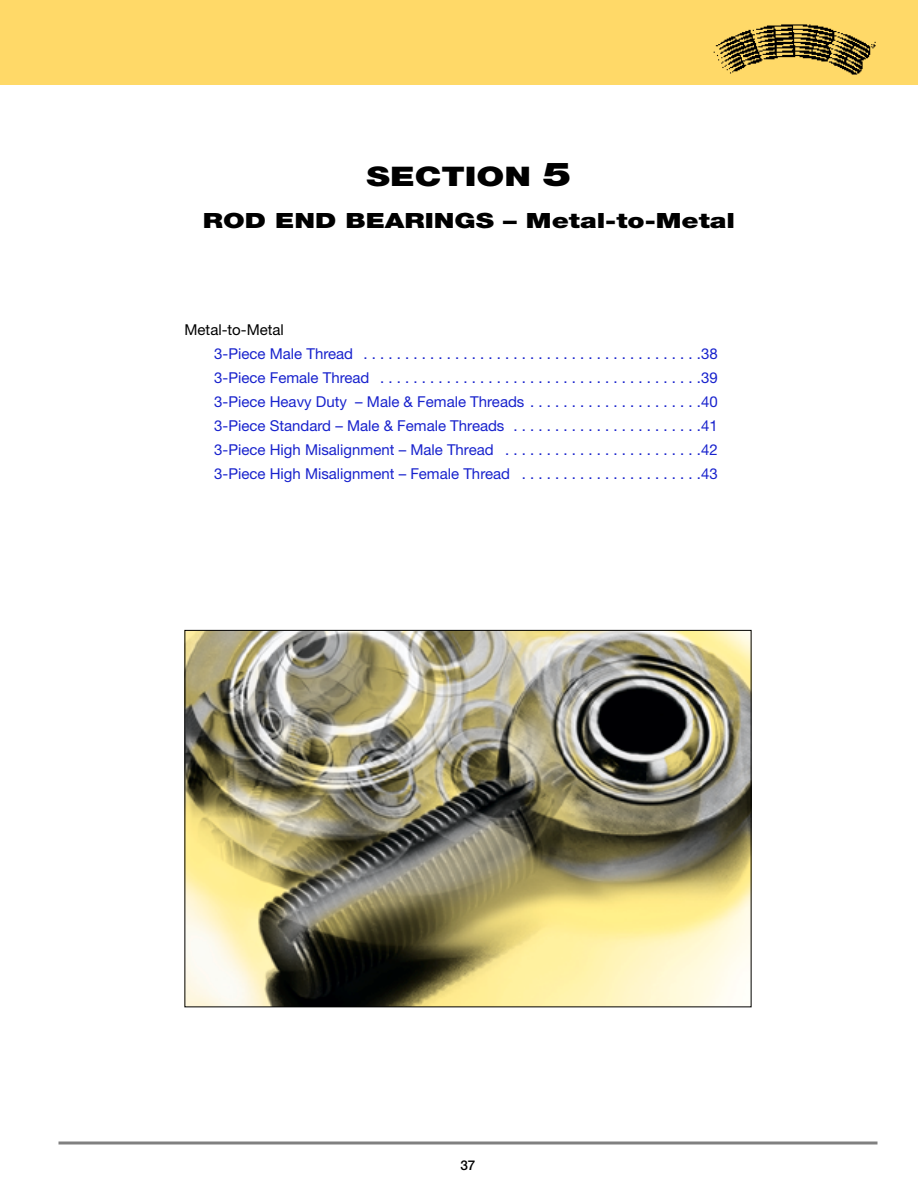
<style>
.page{position:relative;width:918px;height:1188px;background:#fff}
.page>*{position:absolute;margin:0;border:0;box-sizing:border-box;transform-origin:0 0}
.t1{font:900 27px "Helvetica Neue";color:#000;scale:1.3 1}
.t2{font:900 21px "Helvetica Neue";color:#000;scale:1.3 1}
.t3{font:15px/24px "Helvetica Neue";color:#1822cd;text-align:justify}
.t4{font:15px "Helvetica Neue";color:#000}
.t5{font:500 13.5px "Helvetica Neue";color:#000}
.s1{font-size:33px}
</style>
<div class="page">
<div style="left:0;top:0;width:918px;height:85px;background:#ffd968"></div>
<img style="left:713px;top:24px;width:163px;height:51px">
<img style="left:186px;top:632px;width:564px;height:373px">
<hr style="left:58px;top:1142px;width:820px;height:2px;background:#808080">
<h1 class="t1" style="left:367px;top:166px;width:159px">SECTION <span class="s1">5</span></h1>
<h2 class="t2" style="left:203px;top:213px;width:411px">ROD END BEARINGS – Metal-to-Metal</h2>
<p class="t4" style="left:184px;top:324px;width:101px">Metal-to-Metal</p>
<p class="t3" style="left:214px;top:343px;width:505px">3-Piece Male Thread . . . . . . . . . . . . . . . . . . . . . . . . . . . . . . . . . . . . . . . . .38<br>3-Piece Female Thread . . . . . . . . . . . . . . . . . . . . . . . . . . . . . . . . . . . . . . .39<br>3-Piece Heavy Duty – Male &amp; Female Threads . . . . . . . . . . . . . . . . . . . . .40<br>3-Piece Standard – Male &amp; Female Threads . . . . . . . . . . . . . . . . . . . . . . .41<br>3-Piece High Misalignment – Male Thread . . . . . . . . . . . . . . . . . . . . . . . .42<br>3-Piece High Misalignment – Female Thread . . . . . . . . . . . . . . . . . . . . . .43</p>
<p class="t5" style="left:460px;top:1160px;width:17px">37</p>
</div>
